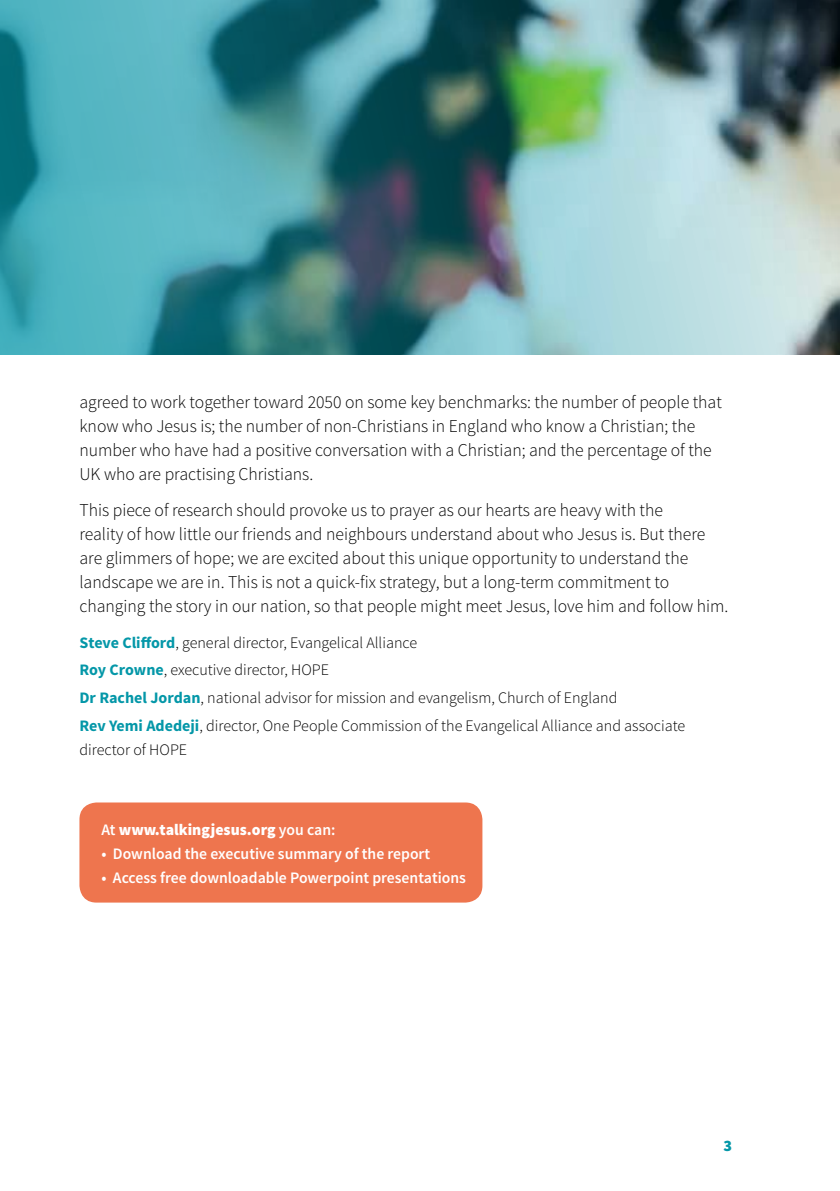
<style>
.page{position:relative;width:840px;height:1191px;background:#fff}
.page>*{position:absolute;margin:0;border:0;box-sizing:border-box;transform-origin:0 0}
.t1{font:300 18px/24px "Source Sans Pro";color:#000}
.t2{font:300 16px/27.6px "Source Sans Pro";color:#000}
.t3{font:600 16px "Source Sans Pro";color:#fff}
.t4{font:900 16px "Source Sans Pro";color:#fff}
.t5{font:900 16px "Source Sans Pro";color:#0497a8}
.s1{font-weight:700;color:#0497a8}
.s2{font-weight:600}
</style>
<div class="page">
<img style="left:0;top:0;width:839px;height:354px">
<div style="left:79px;top:802px;width:403px;height:100px;background:#ee754e;border-radius:17px"></div>
<p class="t1" style="left:79px;top:390px;width:643px">agreed to work together toward 2050 on some key benchmarks: the number of people that know who Jesus is; the number of non-Christians in England who know a Christian; the number who have had a positive conversation with a Christian; and the percentage of the UK who are practising Christians.</p>
<p class="t1" style="left:79px;top:498px;width:650px">This piece of research should provoke us to prayer as our hearts are heavy with the<br>reality of how little our friends and neighbours understand about who Jesus is. But there are glimmers of hope; we are excited about this unique opportunity to understand the landscape we are in. This is not a quick-fix strategy, but a long-term commitment to changing the story in our nation, so that people might meet Jesus, love him and follow him.</p>
<p class="t2" style="left:79px;top:628px;width:607px"><span class="s1">Steve Clifford</span>, general director, Evangelical Alliance<br><span class="s1">Roy Crowne</span>, executive director, HOPE<br><span class="s1">Dr Rachel Jordan</span>, national advisor for mission and evangelism, Church of England<br><span class="s1">Rev Yemi Adedeji</span>, director, One People Commission of the Evangelical Alliance and associate</p>
<p class="t2" style="left:79px;top:735px;width:109px">director of HOPE</p>
<p class="t4" style="left:101px;top:819px;width:235px"><span class="s2">At</span> www.talkingjesus.org <span class="s2">you can:</span></p>
<p class="t3" style="left:101px;top:843px;width:330px">• Download the executive summary of the report</p>
<p class="t3" style="left:101px;top:867px;width:366px">• Access free downloadable Powerpoint presentations</p>
<p class="t5" style="left:723px;top:1134px;width:10px">3</p>
</div>
